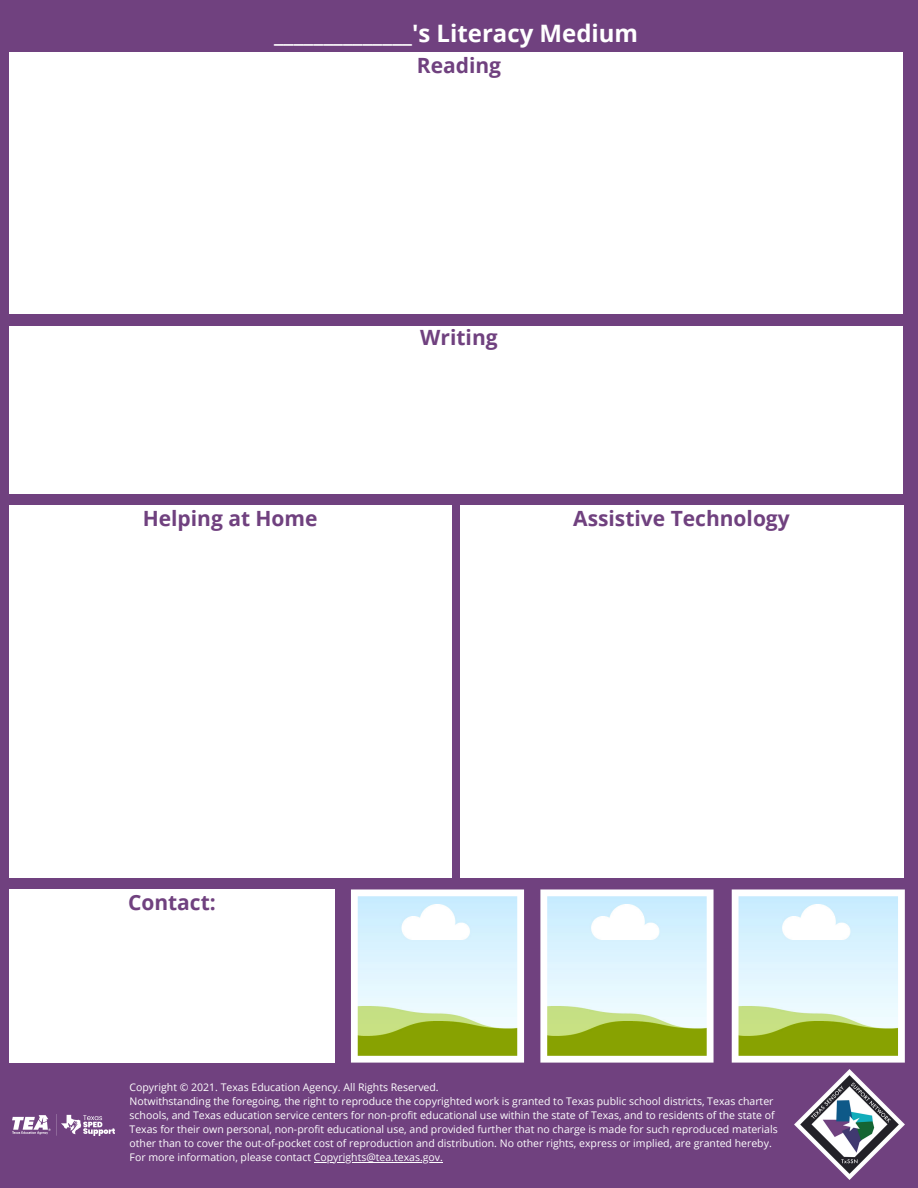
<style>
.page{position:relative;width:918px;height:1188px;background:#70417f}
.page>*{position:absolute;margin:0;border:0;box-sizing:border-box;transform-origin:0 0}
.t1{font:700 24px "Open Sans";color:#fff}
.t2{font:700 21px "Open Sans";color:#70417f}
.t3{font:10.5px/14px "Open Sans";color:#fff}
</style>
<div class="page">
<div style="left:460px;top:505px;width:443px;height:373px;background:#fff"></div>
<img style="left:794px;top:1069px;width:111px;height:111px">
<img style="left:12px;top:1114px;width:103px;height:22px">
<svg style="left:732px;top:889px;width:173px;height:174px"></svg>
<hr style="left:314px;top:1162px;width:126px;height:1px;background:#fff">
<div style="left:9px;top:53px;width:894px;height:261px;background:#fff"></div>
<div style="left:9px;top:505px;width:442px;height:373px;background:#fff"></div>
<div style="left:9px;top:889px;width:325px;height:174px;background:#fff"></div>
<div style="left:9px;top:326px;width:894px;height:168px;background:#fff"></div>
<svg style="left:540px;top:889px;width:174px;height:174px"></svg>
<svg style="left:351px;top:889px;width:173px;height:174px"></svg>
<h2 class="t1" style="left:274px;top:16px;width:366px">______________'s Literacy Medium</h2>
<h3 class="t2" style="left:417px;top:51px;width:86px">Reading</h3>
<h3 class="t2" style="left:143px;top:503px;width:176px">Helping at Home</h3>
<h3 class="t2" style="left:420px;top:323px;width:79px">Writing</h3>
<h3 class="t2" style="left:573px;top:503px;width:218px">Assistive Technology</h3>
<h3 class="t2" style="left:128px;top:887px;width:89px">Contact:</h3>
<p class="t3" style="left:130px;top:1080px;width:650px">Copyright © 2021. Texas Education Agency. All Rights Reserved.<br>Notwithstanding the foregoing, the right to reproduce the copyrighted work is granted to Texas public school districts, Texas charter schools, and Texas education service centers for non-profit educational use within the state of Texas, and to residents of the state of Texas for their own personal, non-profit educational use, and provided further that no charge is made for such reproduced materials other than to cover the out-of-pocket cost of reproduction and distribution. No other rights, express or implied, are granted hereby.<br>For more information, please contact Copyrights@tea.texas.gov.</p>
</div>
